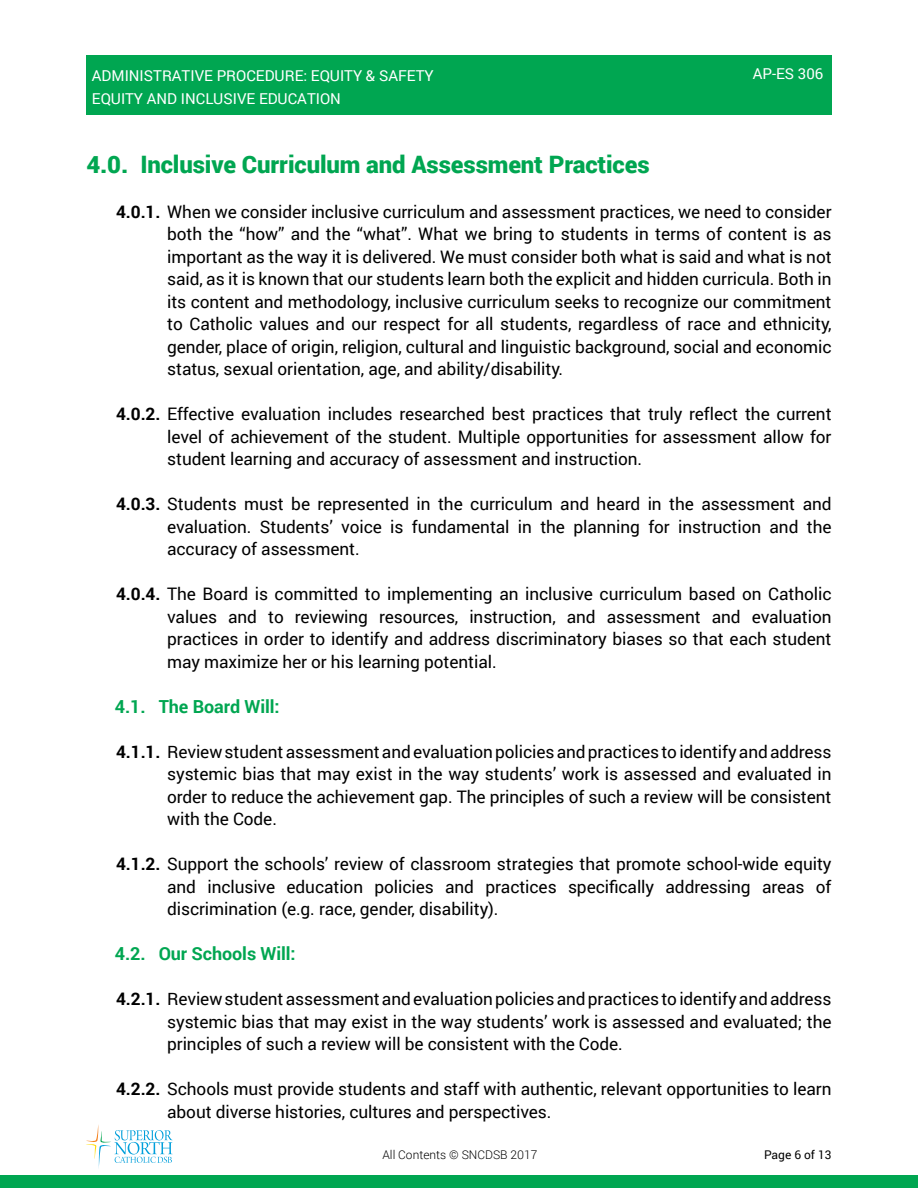
<style>
.page{position:relative;width:918px;height:1188px;background:#fff}
.page>*{position:absolute;margin:0;border:0;box-sizing:border-box;transform-origin:0 0}
.t1{font:900 24px "Roboto";letter-spacing:-.005em;color:#00a651}
.t2{font:700 18px "Roboto";letter-spacing:-.005em;color:#00a651}
.t3{font:17.25px/22.5px "Roboto";letter-spacing:-.005em;color:#000;text-align:justify}
.t4{font:15px/22.5px "Roboto";color:#fff}
.t5{font:300 12px "Roboto";color:#000}
.t6{font:12px "Roboto";color:#000}
.s1{font-weight:700}
</style>
<div class="page">
<div style="left:86px;top:55px;width:746px;height:60px;background:#00a651"></div>
<div style="left:0;top:1175px;width:918px;height:13px;background:#00a651"></div>
<svg style="left:86px;top:1125px;width:87px;height:43px"></svg>
<p class="t4" style="left:92px;top:64px;width:343px">ADMINISTRATIVE PROCEDURE: EQUITY &amp; SAFETY<br>EQUITY AND INCLUSIVE EDUCATION</p>
<p class="t4" style="left:753px;top:62px;width:72px">AP-ES 306</p>
<p class="t1" style="left:86px;top:147px;width:565px">4.0. Inclusive Curriculum and Assessment Practices</p>
<p class="t3" style="left:167px;top:200px;width:666px;text-indent:-51px"><span class="s1">4.0.1.</span> When we consider inclusive curriculum and assessment practices, we need to consider both the “how” and the “what”. What we bring to students in terms of content is as important as the way it is delivered. We must consider both what is said and what is not said, as it is known that our students learn both the explicit and hidden curricula. Both in its content and methodology, inclusive curriculum seeks to recognize our commitment to Catholic values and our respect for all students, regardless of race and ethnicity, gender, place of origin, religion, cultural and linguistic background, social and economic status, sexual orientation, age, and ability/disability.</p>
<p class="t3" style="left:167px;top:402px;width:666px;text-indent:-51px"><span class="s1">4.0.2.</span> Effective evaluation includes researched best practices that truly reflect the current level of achievement of the student. Multiple opportunities for assessment allow for student learning and accuracy of assessment and instruction.</p>
<p class="t3" style="left:167px;top:492px;width:666px;text-indent:-51px"><span class="s1">4.0.3.</span> Students must be represented in the curriculum and heard in the assessment and evaluation. Students’ voice is fundamental in the planning for instruction and the accuracy of assessment.</p>
<p class="t3" style="left:167px;top:582px;width:666px;text-indent:-51px"><span class="s1">4.0.4.</span> The Board is committed to implementing an inclusive curriculum based on Catholic values and to reviewing resources, instruction, and assessment and evaluation practices in order to identify and address discriminatory biases so that each student may maximize her or his learning potential.</p>
<p class="t2" style="left:115px;top:693px;width:166px">4.1. The Board Will:</p>
<p class="t3" style="left:167px;top:740px;width:666px;text-indent:-51px"><span class="s1">4.1.1.</span> Review student assessment and evaluation policies and practices to identify and address systemic bias that may exist in the way students’ work is assessed and evaluated in order to reduce the achievement gap. The principles of such a review will be consistent with the Code.</p>
<p class="t3" style="left:167px;top:852px;width:666px;text-indent:-51px"><span class="s1">4.1.2.</span> Support the schools’ review of classroom strategies that promote school-wide equity and inclusive education policies and practices specifically addressing areas of discrimination (e.g. race, gender, disability).</p>
<p class="t2" style="left:115px;top:941px;width:182px">4.2. Our Schools Will:</p>
<p class="t3" style="left:167px;top:987px;width:666px;text-indent:-51px"><span class="s1">4.2.1.</span> Review student assessment and evaluation policies and practices to identify and address systemic bias that may exist in the way students’ work is assessed and evaluated; the principles of such a review will be consistent with the Code.</p>
<p class="t3" style="left:167px;top:1077px;width:666px;text-indent:-51px"><span class="s1">4.2.2.</span> Schools must provide students and staff with authentic, relevant opportunities to learn about diverse histories, cultures and perspectives.</p>
<p class="t5" style="left:382px;top:1146px;width:157px">All Contents © SNCDSB 2017</p>
<p class="t6" style="left:764px;top:1146px;width:69px">Page 6 of 13</p>
</div>
